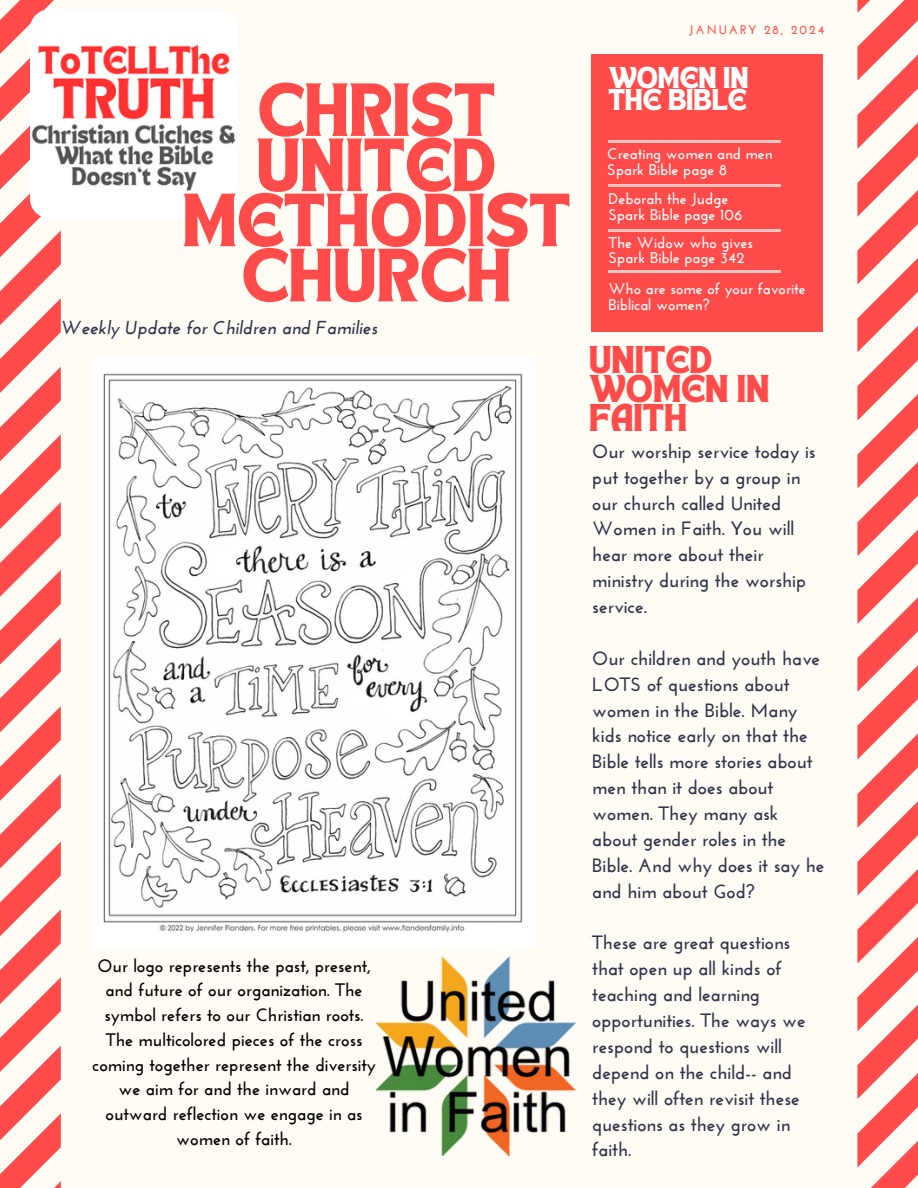
<style>
.page{position:relative;width:918px;height:1188px;background:#fffbf5}
.page>*{position:absolute;margin:0;border:0;box-sizing:border-box;transform-origin:0 0}
.t1{font:54.45px/55.2px "TANHEADLINE";color:#ff4c4a;text-align:center}
.t2{font:28.05px/28.5px "TANHEADLINE";color:#ff4c4a}
.t3{font:21.75px/22.2px "TANHEADLINE";color:#fff}
.t4{font:700 19.2px/25.8px "Josefin Sans";color:#2f344a}
.t5{font:italic 700 18.6px "Josefin Sans";color:#2f344a}
.t6{font:700 18px/24.8px "Josefin Sans";color:#000;text-align:center}
.t7{font:700 15.6px/15.9px "Josefin Sans";color:#fff}
.t8{font:700 12.45px "Josefin Sans";letter-spacing:.16em;color:#ff4c4a}
</style>
<div class="page">
<img style="left:103px;top:373px;width:420px;height:559px">
<div style="left:591px;top:54px;width:232px;height:278px;background:#ff4c4a"></div>
<svg style="left:0;top:0;width:61px;height:1188px"></svg>
<svg style="left:857px;top:0;width:61px;height:1188px"></svg>
<hr style="left:608px;top:141px;width:173px;height:2px;background:#fffbf5">
<hr style="left:608px;top:185px;width:173px;height:2px;background:#fffbf5">
<hr style="left:608px;top:229px;width:173px;height:3px;background:#fffbf5">
<hr style="left:608px;top:271px;width:173px;height:2px;background:#fffbf5">
<img style="left:30px;top:10px;width:208px;height:208px;border-radius:19px">
<img style="left:376px;top:956px;width:200px;height:200px">
<h4 class="t1" style="left:182px;top:89px;width:390px">CHRIST<br>UNITED<br>METHODIST<br>CHURCH</h4>
<h5 class="t5" style="left:61px;top:320px;width:319px">Weekly Update for Children and Families</h5>
<p class="t6" style="left:92px;top:955px;width:285px">Our logo represents the past, present, and future of our organization. The symbol refers to our Christian roots.<br>The multicolored pieces of the cross coming together represent the diversity we aim for and the inward and outward reflection we engage in as women of faith.</p>
<h4 class="t8" style="left:689px;top:24px;width:137px">JANUARY 28, 2024</h4>
<h1 class="t3" style="left:608px;top:69px;width:142px">WOMEN IN<br>THE BIBLE</h1>
<h4 class="t7" style="left:607px;top:148px;width:167px">Creating women and men<br>Spark Bible page 8</h4>
<h2 class="t7" style="left:608px;top:192px;width:135px">Deborah the Judge<br>Spark Bible page 106</h2>
<h4 class="t7" style="left:608px;top:236px;width:146px">The Widow who gives<br>Spark Bible page 342</h4>
<h4 class="t7" style="left:608px;top:283px;width:199px">Who are some of your favorite<br>Biblical women?</h4>
<h3 class="t2" style="left:589px;top:349px;width:182px">UNITED<br>WOMEN IN<br>FAITH</h3>
<h5 class="t4" style="left:592px;top:440px;width:225px">Our worship service today is put together by a group in our church called United<br>Women in Faith. You will hear more about their ministry during the worship service.</h5>
<h5 class="t4" style="left:592px;top:647px;width:234px">Our children and youth have<br>LOTS of questions about women in the Bible. Many kids notice early on that the<br>Bible tells more stories about men than it does about women. They many ask about gender roles in the<br>Bible. And why does it say he and him about God?</h5>
<h5 class="t4" style="left:592px;top:932px;width:215px">These are great questions that open up all kinds of teaching and learning opportunities. The ways we respond to questions will depend on the child-- and they will often revisit these questions as they grow in faith.</h5>
</div>
